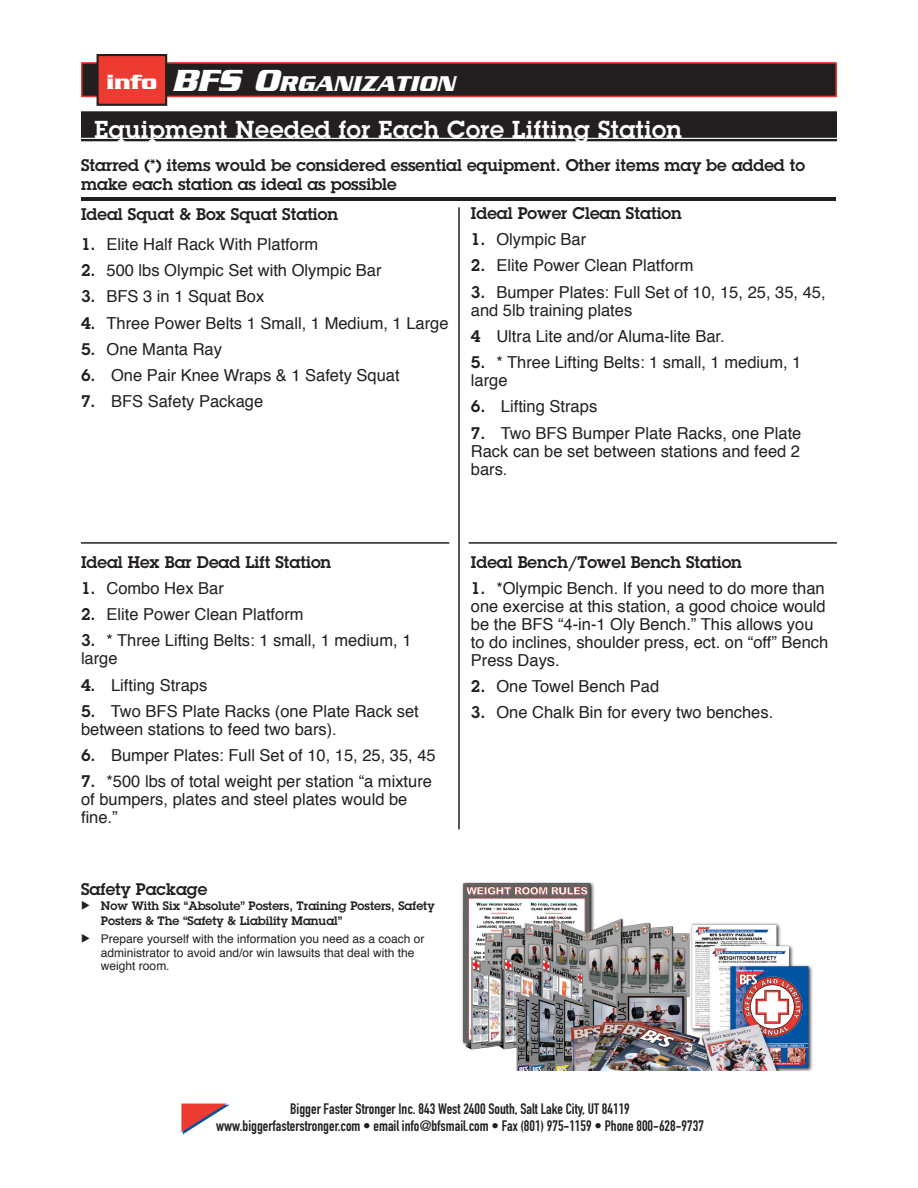
<style>
.page{position:relative;width:918px;height:1188px;background:#fff}
.page>*{position:absolute;margin:0;border:0;box-sizing:border-box;transform-origin:0 0}
.List_Headers{font:600 24px "Lubalin Graph";letter-spacing:.02em;color:#fff}
.headline{font:italic 700 23.1px "Serpentine";color:#fff}
.t1{font:700 22.2px "Serpentine";color:#fff}
.IDEALS{font:16.5px/18px "Helvetica";color:#231f20}
.ORG_STEPS{font:600 16.5px/19.5px "Lubalin Graph";color:#231f20}
.Sub_heads{font:600 16.5px "Lubalin Graph";color:#231f20}
.t2{font:15px/16.5px "DIN Engschrift";color:#231f20;text-align:center}
.item_highlights{font:12px/13.5px "Helvetica";color:#231f20}
.Shown_in_Custom_SMAL{font:600 12px/15px "Lubalin Graph";color:#231f20}
.s1{font-size:33px}
.s2{font-family:"Lubalin Graph";font-weight:600}
</style>
<div class="page">
<div style="left:82px;top:63px;width:754px;height:33px;background:#231f20"></div>
<div style="left:81px;top:62px;width:756px;height:35px;border:2px solid #ee3b32"></div>
<div style="left:98px;top:55px;width:68px;height:50px;background:#ee3b32"></div>
<div style="left:97px;top:54px;width:70px;height:52px;border:2px solid #231f20"></div>
<svg style="left:181px;top:1104px;width:48px;height:30px"></svg>
<div style="left:81px;top:111px;width:756px;height:30px;background:#231f20"></div>
<hr style="left:81px;top:138px;width:756px;height:1px;background:#fff">
<hr style="left:82px;top:198px;width:754px;height:3px;background:#231f20">
<hr style="left:458px;top:207px;width:2px;height:622px;background:#231f20">
<hr style="left:81px;top:542px;width:368px;height:2px;background:#231f20">
<hr style="left:469px;top:542px;width:368px;height:2px;background:#231f20">
<img style="left:462px;top:882px;width:351px;height:189px">
<p class="headline" style="left:172px;top:71px;width:284px"><span class="s1">BFS O</span>RGANIZATION</p>
<p class="List_Headers" style="left:94px;top:113px;width:589px">Equipment Needed for Each Core Lifting Station</p>
<p class="ORG_STEPS" style="left:81px;top:155px;width:726px">Starred (*) items would be considered essential equipment. Other items may be added to make each station as ideal as possible</p>
<p class="Sub_heads" style="left:81px;top:203px;width:259px">Ideal Squat &amp; Box Squat Station</p>
<p class="IDEALS" style="left:81px;top:236px;width:239px"><span class="s2">1.</span> Elite Half Rack With Platform</p>
<p class="IDEALS" style="left:81px;top:262px;width:302px"><span class="s2">2.</span> 500 lbs Olympic Set with Olympic Bar</p>
<p class="IDEALS" style="left:81px;top:288px;width:185px"><span class="s2">3.</span> BFS 3 in 1 Squat Box</p>
<p class="IDEALS" style="left:81px;top:314px;width:369px"><span class="s2">4.</span> Three Power Belts 1 Small, 1 Medium, 1 Large</p>
<p class="IDEALS" style="left:81px;top:341px;width:143px"><span class="s2">5.</span> One Manta Ray</p>
<p class="IDEALS" style="left:81px;top:367px;width:320px"><span class="s2">6.</span> One Pair Knee Wraps &amp; 1 Safety Squat</p>
<p class="IDEALS" style="left:81px;top:393px;width:184px"><span class="s2">7.</span> BFS Safety Package</p>
<h3 class="t1" style="left:106px;top:69px;width:52px">info</h3>
<p class="ORG_STEPS" style="left:471px;top:203px;width:212px">Ideal Power Clean Station</p>
<p class="IDEALS" style="left:471px;top:231px;width:117px"><span class="s2">1.</span> Olympic Bar</p>
<p class="IDEALS" style="left:471px;top:257px;width:224px"><span class="s2">2.</span> Elite Power Clean Platform</p>
<p class="IDEALS" style="left:471px;top:283px;width:356px"><span class="s2">3.</span> Bumper Plates: Full Set of 10, 15, 25, 35, 45, and 5lb training plates</p>
<p class="IDEALS" style="left:471px;top:328px;width:255px"><span class="s2">4</span> Ultra Lite and/or Aluma-lite Bar.</p>
<p class="IDEALS" style="left:471px;top:354px;width:332px"><span class="s2">5.</span> * Three Lifting Belts: 1 small, 1 medium, 1 large</p>
<p class="IDEALS" style="left:471px;top:398px;width:128px"><span class="s2">6.</span> Lifting Straps</p>
<p class="IDEALS" style="left:471px;top:424px;width:332px;text-align:justify"><span class="s2">7.</span> Two BFS Bumper Plate Racks, one Plate Rack can be set between stations and feed 2 bars.</p>
<p class="ORG_STEPS" style="left:81px;top:552px;width:252px">Ideal Hex Bar Dead Lift Station</p>
<p class="IDEALS" style="left:81px;top:580px;width:144px"><span class="s2">1.</span> Combo Hex Bar</p>
<p class="IDEALS" style="left:81px;top:606px;width:224px"><span class="s2">2.</span> Elite Power Clean Platform</p>
<p class="IDEALS" style="left:81px;top:632px;width:332px"><span class="s2">3.</span> * Three Lifting Belts: 1 small, 1 medium, 1 large</p>
<p class="IDEALS" style="left:81px;top:676px;width:128px"><span class="s2">4.</span> Lifting Straps</p>
<p class="IDEALS" style="left:81px;top:703px;width:339px"><span class="s2">5.</span> Two BFS Plate Racks (one Plate Rack set between stations to feed two bars).</p>
<p class="IDEALS" style="left:81px;top:747px;width:356px"><span class="s2">6.</span> Bumper Plates: Full Set of 10, 15, 25, 35, 45</p>
<p class="IDEALS" style="left:81px;top:773px;width:353px"><span class="s2">7.</span> *500 lbs of total weight per station “a mixture of bumpers, plates and steel plates would be fine.”</p>
<p class="ORG_STEPS" style="left:81px;top:879px;width:128px">Safety Package</p>
<p class="Shown_in_Custom_SMAL" style="left:101px;top:898px;width:335px;text-indent:-20px">◆ Now With Six “Absolute” Posters, Training Posters, Safety<br>Posters &amp; The “Safety &amp; Liability Manual”</p>
<p class="item_highlights" style="left:101px;top:933px;width:325px;text-indent:-20px">◆ Prepare yourself with the information you need as a coach or administrator to avoid and/or win lawsuits that deal with the weight room.</p>
<p class="ORG_STEPS" style="left:471px;top:552px;width:272px">Ideal Bench/Towel Bench Station</p>
<p class="IDEALS" style="left:471px;top:580px;width:359px"><span class="s2">1.</span> *Olympic Bench. If you need to do more than one exercise at this station, a good choice would be the BFS “4-in-1 Oly Bench.” This allows you to do inclines, shoulder press, ect. on “off” Bench Press Days.</p>
<p class="IDEALS" style="left:471px;top:678px;width:190px"><span class="s2">2.</span> One Towel Bench Pad</p>
<p class="IDEALS" style="left:471px;top:704px;width:304px"><span class="s2">3.</span> One Chalk Bin for every two benches.</p>
<p class="t2" style="left:216px;top:1101px;width:489px">Bigger Faster Stronger Inc. 843 West 2400 South, Salt Lake City, UT 84119<br>www.biggerfasterstronger.com • email info@bfsmail.com • Fax (801) 975-1159 • Phone 800-628-9737</p>
</div>
